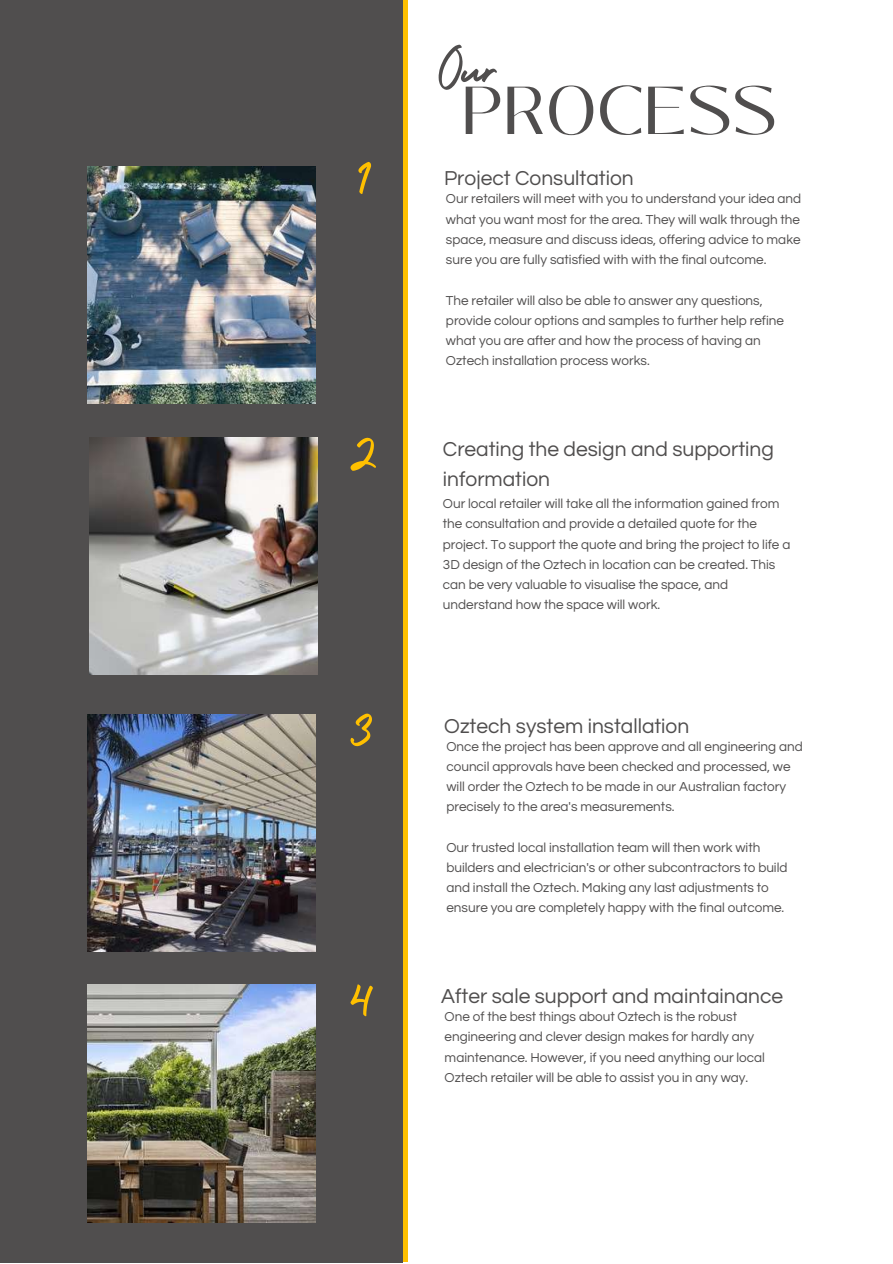
<style>
.page{position:relative;width:893px;height:1264px;background:#fff}
.page>*{position:absolute;margin:0;border:0;box-sizing:border-box;transform-origin:0 0}
.t1{font:67.5px "Black Mango";color:#504e4e}
.t2{font:60px "Holiday";color:#ffc000}
.t3{font:60px "Holiday";color:#504e4e}
.t4{font:21px/30.3px "Questrial";color:#504e4e}
.t5{font:13.5px/20.2px "Questrial";color:#504e4e}
</style>
<div class="page">
<div style="left:402px;top:0;width:6px;height:1262px;background:#ffc000"></div>
<div style="left:0;top:0;width:402px;height:1262px;background:#504e4e"></div>
<img style="left:89px;top:437px;width:228px;height:238px">
<img style="left:87px;top:714px;width:228px;height:237px">
<img style="left:87px;top:167px;width:228px;height:237px">
<img style="left:87px;top:984px;width:228px;height:238px">
<h2 class="t3" style="left:437px;top:22px;width:65px">Our</h2>
<h1 class="t1" style="left:461px;top:60px;width:318px">PROCESS</h1>
<h2 class="t2" style="left:356px;top:134px;width:18px">1</h2>
<h3 class="t4" style="left:444px;top:163px;width:191px">Project Consultation</h3>
<p class="t5" style="left:446px;top:189px;width:357px;text-align:justify">Our retailers will meet with you to understand your idea and what you want most for the area. They will walk through the space, measure and discuss ideas, offering advice to make sure you are fully satisfied with with the final outcome.</p>
<p class="t5" style="left:446px;top:290px;width:339px">The retailer will also be able to answer any questions, provide colour options and samples to further help refine what you are after and how the process of having an Oztech installation process works.</p>
<h2 class="t2" style="left:349px;top:410px;width:30px">2</h2>
<h2 class="t2" style="left:349px;top:686px;width:26px">3</h2>
<h3 class="t4" style="left:443px;top:434px;width:332px">Creating the design and supporting information</h3>
<p class="t5" style="left:443px;top:494px;width:349px">Our local retailer will take all the information gained from the consultation and provide a detailed quote for the project. To support the quote and bring the project to life a 3D design of the Oztech in location can be created. This can be very valuable to visualise the space, and understand how the space will work.</p>
<h3 class="t4" style="left:444px;top:711px;width:246px">Oztech system installation</h3>
<p class="t5" style="left:446px;top:736px;width:358px">Once the project has been approve and all engineering and council approvals have been checked and processed, we will order the Oztech to be made in our Australian factory precisely to the area's measurements.</p>
<p class="t5" style="left:446px;top:837px;width:342px">Our trusted local installation team will then work with builders and electrician's or other subcontractors to build and install the Oztech. Making any last adjustments to ensure you are completely happy with the final outcome.</p>
<h2 class="t2" style="left:349px;top:956px;width:27px">4</h2>
<h3 class="t4" style="left:441px;top:981px;width:343px">After sale support and maintainance</h3>
<p class="t5" style="left:444px;top:1006px;width:322px">One of the best things about Oztech is the robust engineering and clever design makes for hardly any maintenance. However, if you need anything our local Oztech retailer will be able to assist you in any way.</p>
</div>
